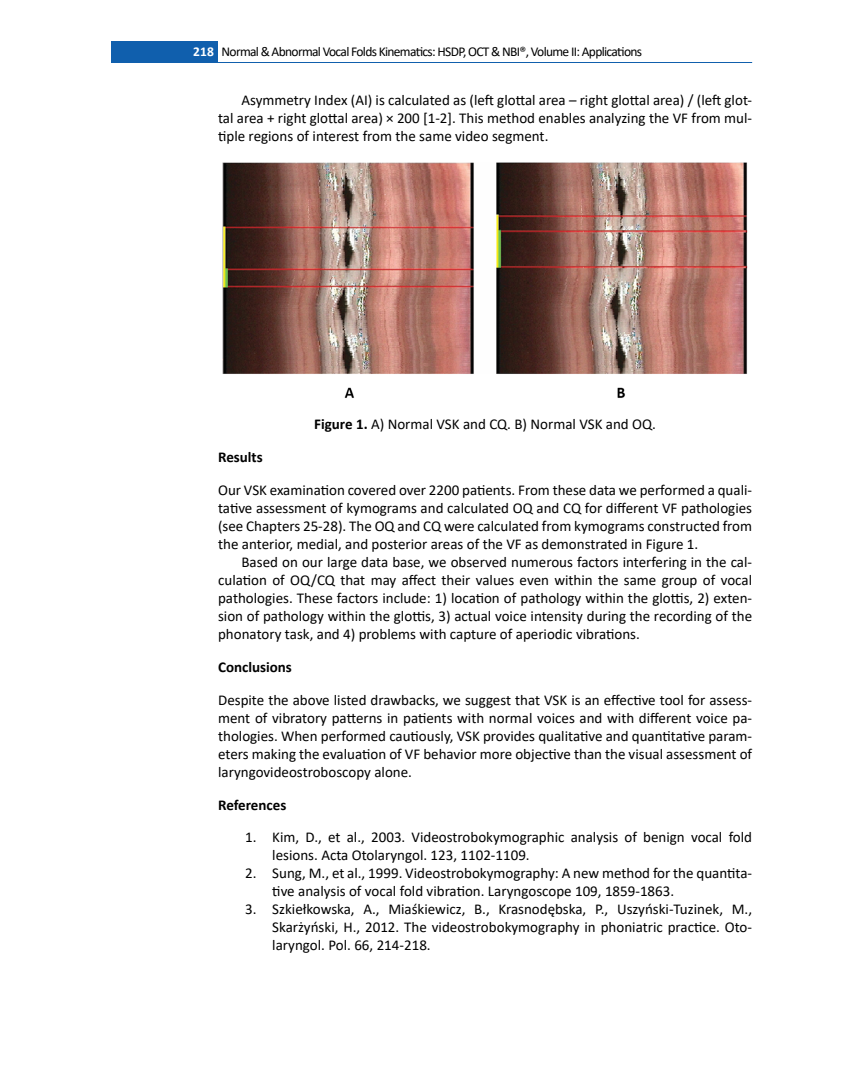
<style>
.page{position:relative;width:864px;height:1080px;background:#fff}
.page>*{position:absolute;margin:0;border:0;box-sizing:border-box;transform-origin:0 0}
.t1{font:15px/18px "Calibri";color:#000;text-align:justify}
.t2{font:700 15px "Calibri";color:#000}
.t3{font:13.5px "Calibri";letter-spacing:-.05em;color:#000}
.s1{font-weight:700;color:#fff}
.s2{font-weight:700}
</style>
<div class="page">
<div style="left:112px;top:41px;width:106px;height:21px;background:#105fad"></div>
<hr style="left:112px;top:62px;width:640px;height:1px;background:#105fad">
<img style="left:222px;top:162px;width:526px;height:236px">
<p class="t3" style="left:193px;top:43px;width:450px"><span class="s1">218</span> Normal &amp; Abnormal Vocal Folds Kinematics: HSDP, OCT &amp; NBI®, Volume II: Applications</p>
<p class="t1" style="left:218px;top:90px;width:536px;text-indent:23px">Asymmetry Index (AI) is calculated as (left glottal area – right glottal area) / (left glot&shy;tal area + right glottal area) × 200 [1-2]. This method enables analyzing the VF from mul&shy;tiple regions of interest from the same video segment.</p>
<p class="t1" style="left:314px;top:414px;width:343px"><span class="s2">Figure 1.</span> A) Normal VSK and CQ. B) Normal VSK and OQ.</p>
<p class="t2" style="left:218px;top:446px;width:46px">Results</p>
<p class="t1" style="left:218px;top:480px;width:536px">Our VSK examination covered over 2200 patients. From these data we performed a quali&shy;tative assessment of kymograms and calculated OQ and CQ for different VF pathologies (see Chapters 25-28). The OQ and CQ were calculated from kymograms constructed from the anterior, medial, and posterior areas of the VF as demonstrated in Figure 1.</p>
<p class="t1" style="left:218px;top:552px;width:536px;text-indent:23px">Based on our large data base, we observed numerous factors interfering in the cal&shy;culation of OQ/CQ that may affect their values even within the same group of vocal pathologies. These factors include: 1) location of pathology within the glottis, 2) exten&shy;sion of pathology within the glottis, 3) actual voice intensity during the recording of the phonatory task, and 4) problems with capture of aperiodic vibrations.</p>
<p class="t2" style="left:218px;top:656px;width:75px">Conclusions</p>
<p class="t1" style="left:218px;top:690px;width:536px">Despite the above listed drawbacks, we suggest that VSK is an effective tool for assess&shy;ment of vibratory patterns in patients with normal voices and with different voice pa&shy;thologies. When performed cautiously, VSK provides qualitative and quantitative param&shy;eters making the evaluation of VF behavior more objective than the visual assessment of laryngovideostroboscopy alone.</p>
<p class="t2" style="left:218px;top:794px;width:70px">References</p>
<p class="t1" style="left:272px;top:827px;width:481px;text-indent:-27px">1. Kim, D., et al., 2003. Videostrobokymographic analysis of benign vocal fold lesions. Acta Otolaryngol. 123, 1102-1109.</p>
<p class="t1" style="left:272px;top:863px;width:481px;text-indent:-27px">2. Sung, M., et al., 1999. Videostrobokymography: A new method for the quantita&shy;tive analysis of vocal fold vibration. Laryngoscope 109, 1859-1863.</p>
<p class="t1" style="left:272px;top:899px;width:481px;text-indent:-27px">3. Szkiełkowska, A., Miaśkiewicz, B., Krasnodębska, P., Uszyński-Tuzinek, M., Skarżyński, H., 2012. The videostrobokymography in phoniatric practice. Oto&shy;laryngol. Pol. 66, 214-218.</p>
</div>
